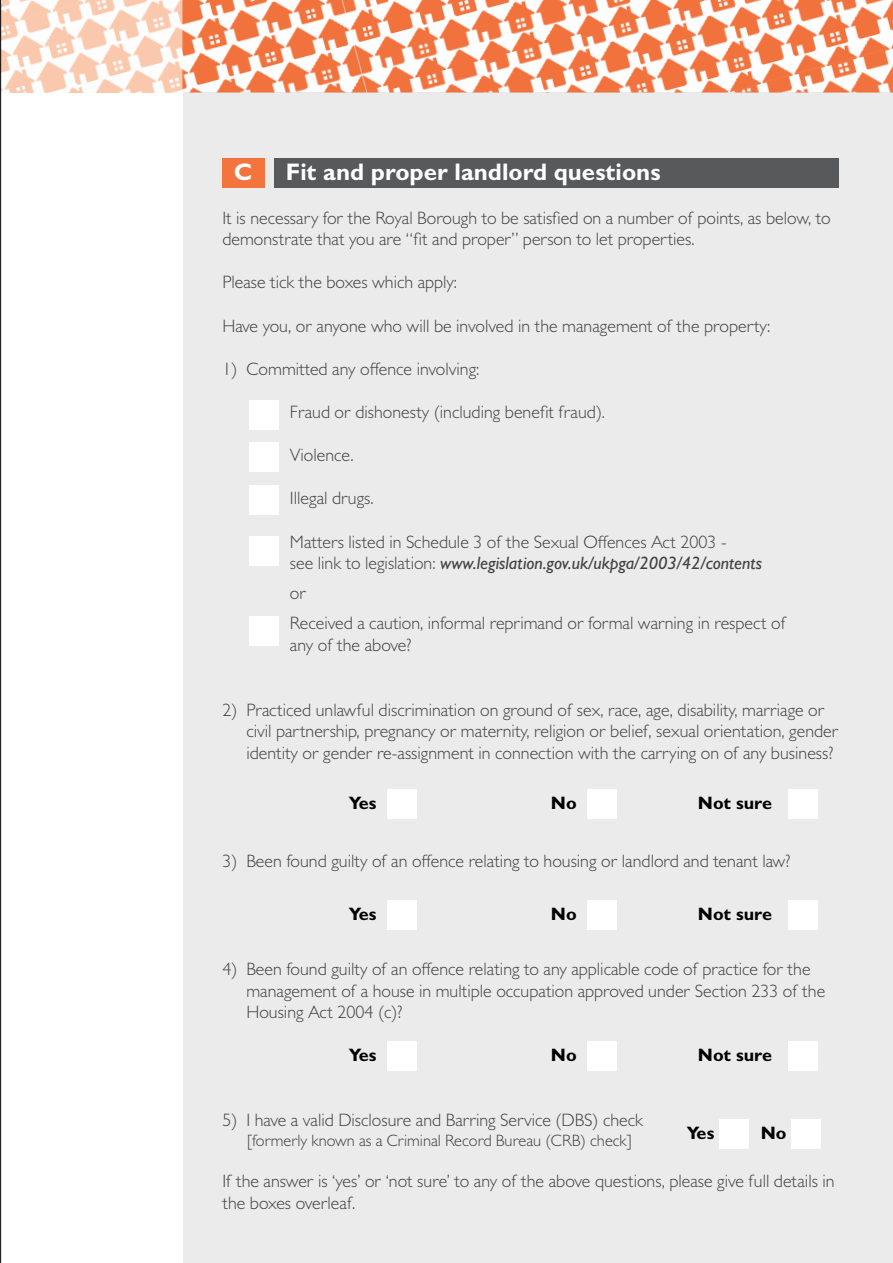
<style>
.page{position:relative;width:893px;height:1263px;background:#fff}
.page>*{position:absolute;margin:0;border:0;box-sizing:border-box;transform-origin:0 0}
.t1{font:700 24px "Gill Sans MT Std";color:#fff}
.t2{font:300 18px/21.6px "Gill Sans MT Std";color:#414042}
.t3{font:700 18px "Gill Sans MT Std";color:#000}
.t4{font:300 16.5px "Gill Sans MT Std";color:#414042}
.s1{font-weight:500;font-style:italic}
</style>
<div class="page">
<div style="left:0;top:92px;width:893px;height:1171px;background:#ebebec"></div>
<div style="left:0;top:92px;width:183px;height:1171px;background:#fff"></div>
<hr style="left:0;top:0;width:1px;height:1263px;background:#000">
<img style="left:183px;top:0;width:710px;height:92px">
<svg style="left:0;top:0;width:183px;height:92px"></svg>
<div style="left:274px;top:158px;width:565px;height:30px;background:#58595b"></div>
<div style="left:222px;top:158px;width:43px;height:30px;background:#f4743e"></div>
<div style="left:719px;top:1119px;width:30px;height:30px;background:#fff"></div>
<div style="left:791px;top:1119px;width:30px;height:30px;background:#fff"></div>
<div style="left:249px;top:400px;width:30px;height:29px;background:#fff"></div>
<div style="left:249px;top:443px;width:30px;height:29px;background:#fff"></div>
<div style="left:249px;top:485px;width:30px;height:30px;background:#fff"></div>
<div style="left:249px;top:536px;width:30px;height:30px;background:#fff"></div>
<div style="left:249px;top:617px;width:30px;height:29px;background:#fff"></div>
<div style="left:788px;top:789px;width:30px;height:30px;background:#fff"></div>
<div style="left:387px;top:789px;width:30px;height:30px;background:#fff"></div>
<div style="left:587px;top:789px;width:30px;height:30px;background:#fff"></div>
<div style="left:788px;top:900px;width:30px;height:30px;background:#fff"></div>
<div style="left:387px;top:900px;width:30px;height:30px;background:#fff"></div>
<div style="left:587px;top:900px;width:30px;height:30px;background:#fff"></div>
<div style="left:788px;top:1041px;width:30px;height:29px;background:#fff"></div>
<div style="left:387px;top:1041px;width:30px;height:29px;background:#fff"></div>
<div style="left:587px;top:1041px;width:30px;height:29px;background:#fff"></div>
<h1 class="t1" style="left:234px;top:157px;width:20px">C</h1>
<h1 class="t1" style="left:286px;top:157px;width:376px">Fit and proper landlord questions</h1>
<p class="t2" style="left:222px;top:206px;width:610px">It is necessary for the Royal Borough to be satisfied on a number of points, as below, to demonstrate that you are “fit and proper” person to let properties.</p>
<p class="t2" style="left:222px;top:271px;width:236px">Please tick the boxes which apply:</p>
<p class="t2" style="left:222px;top:314px;width:549px">Have you, or anyone who will be involved in the management of the property:</p>
<p class="t2" style="left:222px;top:358px;width:259px">1) Committed any offence involving:</p>
<p class="t2" style="left:290px;top:401px;width:317px">Fraud or dishonesty (including benefit fraud).</p>
<p class="t2" style="left:290px;top:444px;width:65px">Violence.</p>
<p class="t2" style="left:290px;top:487px;width:85px">Illegal drugs.</p>
<p class="t2" style="left:290px;top:530px;width:474px">Matters listed in Schedule 3 of the Sexual Offences Act 2003 -<br>see link to legislation: <span class="s1">www.legislation.gov.uk/ukpga/2003/42/contents</span></p>
<p class="t2" style="left:290px;top:578px;width:498px;line-height:30.2px">or<br>Received a caution, informal reprimand or formal warning in respect of</p>
<p class="t2" style="left:290px;top:634px;width:123px">any of the above?</p>
<p class="t2" style="left:246px;top:699px;width:594px;text-indent:-24px">2) Practiced unlawful discrimination on ground of sex, race, age, disability, marriage or civil partnership, pregnancy or maternity, religion or belief, sexual orientation, gender identity or gender re-assignment in connection with the carrying on of any business?</p>
<p class="t3" style="left:349px;top:791px;width:29px">Yes</p>
<p class="t3" style="left:551px;top:791px;width:27px">No</p>
<p class="t3" style="left:698px;top:791px;width:76px">Not sure</p>
<p class="t2" style="left:222px;top:850px;width:569px">3) Been found guilty of an offence relating to housing or landlord and tenant law?</p>
<p class="t3" style="left:349px;top:903px;width:29px">Yes</p>
<p class="t3" style="left:551px;top:903px;width:27px">No</p>
<p class="t3" style="left:698px;top:903px;width:76px">Not sure</p>
<p class="t2" style="left:246px;top:958px;width:580px;text-indent:-24px">4) Been found guilty of an offence relating to any applicable code of practice for the management of a house in multiple occupation approved under Section 233 of the<br>Housing Act 2004 (c)?</p>
<p class="t3" style="left:349px;top:1043px;width:29px">Yes</p>
<p class="t3" style="left:551px;top:1043px;width:27px">No</p>
<p class="t3" style="left:698px;top:1043px;width:76px">Not sure</p>
<p class="t2" style="left:222px;top:1109px;width:422px">5) I have a valid Disclosure and Barring Service (DBS) check</p>
<p class="t4" style="left:247px;top:1130px;width:386px">[formerly known as a Criminal Record Bureau (CRB) check]</p>
<p class="t2" style="left:222px;top:1170px;width:614px">If the answer is ‘yes’ or ‘not sure’ to any of the above questions, please give full details in the boxes overleaf.</p>
<p class="t3" style="left:687px;top:1121px;width:29px">Yes</p>
<p class="t3" style="left:761px;top:1121px;width:27px">No</p>
</div>
